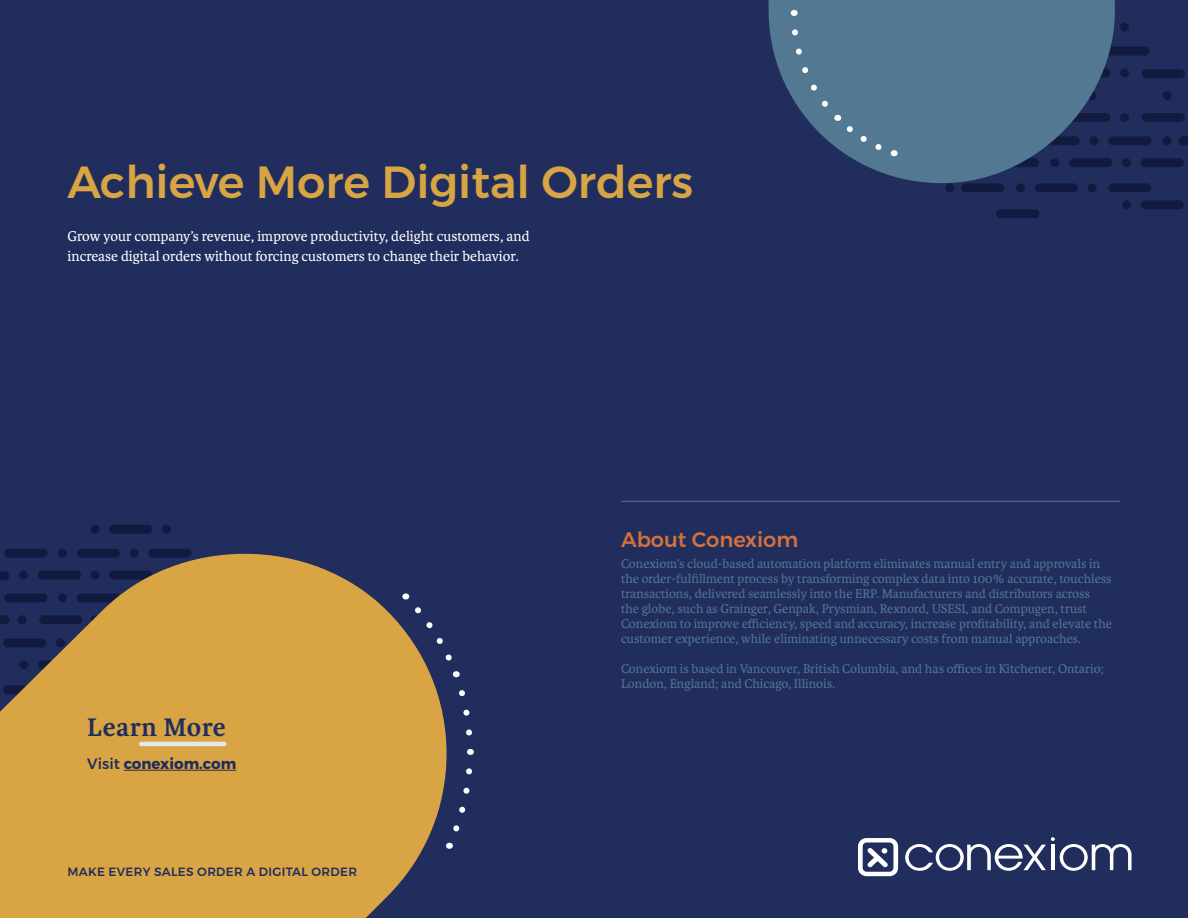
<style>
.page{position:relative;width:1188px;height:918px;background:#202d5d}
.page>*{position:absolute;margin:0;border:0;box-sizing:border-box;transform-origin:0 0}
.t1{font:500 45px "Montserrat";color:#d8a444}
.t2{font:700 27px "Karmina";letter-spacing:.025em;color:#202d5d}
.t3{font:500 21px "Montserrat";color:#d4713d}
.t4{font:15px/19.5px "Karmina";color:#fff}
.t5{font:700 15px "Montserrat";color:#202c5d}
.t6{font:13.5px/15px "Karmina";color:#507790}
.t7{font:500 12px "Montserrat";letter-spacing:.025em;color:#202d5d}
.s1{font-weight:500;color:#202d5d}
</style>
<div class="page">
<div style="left:91px;top:525px;width:9px;height:9px;background:#121a3f;border-radius:50%"></div>
<div style="left:109px;top:525px;width:43px;height:9px;background:#121a3f;border-radius:4px"></div>
<div style="left:162px;top:525px;width:9px;height:9px;background:#121a3f;border-radius:50%"></div>
<div style="left:996px;top:209px;width:43px;height:9px;background:#121a3f;border-radius:4px"></div>
<div style="left:961px;top:183px;width:43px;height:9px;background:#121a3f;border-radius:4px"></div>
<div style="left:945px;top:183px;width:9px;height:9px;background:#121a3f;border-radius:50%"></div>
<div style="left:1120px;top:23px;width:9px;height:8px;background:#121a3f;border-radius:50%"></div>
<div style="left:1120px;top:68px;width:9px;height:9px;background:#121a3f;border-radius:50%"></div>
<div style="left:1106px;top:47px;width:43px;height:9px;background:#121a3f;border-radius:4px"></div>
<div style="left:1142px;top:113px;width:43px;height:9px;background:#121a3f;border-radius:4px"></div>
<div style="left:1120px;top:113px;width:9px;height:9px;background:#121a3f;border-radius:50%"></div>
<div style="left:1142px;top:69px;width:43px;height:9px;background:#121a3f;border-radius:4px"></div>
<div style="left:1016px;top:183px;width:9px;height:9px;background:#121a3f;border-radius:50%"></div>
<div style="left:1035px;top:183px;width:43px;height:9px;background:#121a3f;border-radius:4px"></div>
<div style="left:1108px;top:183px;width:43px;height:9px;background:#121a3f;border-radius:4px"></div>
<div style="left:1088px;top:183px;width:9px;height:9px;background:#121a3f;border-radius:50%"></div>
<div style="left:1122px;top:158px;width:9px;height:9px;background:#121a3f;border-radius:50%"></div>
<div style="left:1122px;top:200px;width:9px;height:9px;background:#121a3f;border-radius:50%"></div>
<div style="left:1141px;top:158px;width:43px;height:9px;background:#121a3f;border-radius:4px"></div>
<div style="left:1141px;top:200px;width:43px;height:9px;background:#121a3f;border-radius:4px"></div>
<div style="left:1108px;top:136px;width:43px;height:9px;background:#121a3f;border-radius:4px"></div>
<svg style="left:1179px;top:136px;width:9px;height:9px"></svg>
<div style="left:1163px;top:136px;width:9px;height:9px;background:#121a3f;border-radius:50%"></div>
<div style="left:1163px;top:91px;width:9px;height:9px;background:#121a3f;border-radius:50%"></div>
<svg style="left:0;top:549px;width:447px;height:369px;background:#ba9047"></svg>
<svg style="left:769px;top:0;width:346px;height:183px;fill:#527892"></svg>
<svg style="left:905px;top:837px;width:227px;height:34px"></svg>
<svg style="left:858px;top:838px;width:40px;height:38px"></svg>
<svg style="left:788px;top:26px;width:107px;height:132px;background:#4f718d"></svg>
<svg style="left:405px;top:593px;width:55px;height:84px"></svg>
<svg style="left:459px;top:690px;width:15px;height:65px"></svg>
<svg style="left:445px;top:765px;width:27px;height:84px"></svg>
<hr style="left:124px;top:770px;width:112px;height:1px;background:#202c5d">
<hr style="left:141px;top:742px;width:83px;height:4px;background:#e6e7e8">
<hr style="left:621px;top:501px;width:499px;height:1px;background:#525f7f">
<h1 class="t1" style="left:68px;top:154px;width:627px">Achieve More Digital Orders</h1>
<p class="t4" style="left:68px;top:227px;width:464px">Grow your company’s revenue, improve productivity, delight customers, and increase digital orders without forcing customers to change their behavior.</p>
<h2 class="t2" style="left:87px;top:712px;width:140px">Learn More</h2>
<p class="t5" style="left:87px;top:754px;width:150px"><span class="s1">Visit</span> conexiom.com</p>
<p class="t7" style="left:67px;top:865px;width:291px">MAKE EVERY SALES ORDER A DIGITAL ORDER</p>
<h3 class="t3" style="left:621px;top:526px;width:179px">About Conexiom</h3>
<p class="t6" style="left:621px;top:557px;width:492px">Conexiom’s cloud-based automation platform eliminates manual entry and approvals in the order-fulfillment process by transforming complex data into 100% accurate, touchless transactions, delivered seamlessly into the ERP. Manufacturers and distributors across<br>the globe, such as Grainger, Genpak, Prysmian, Rexnord, USESI, and Compugen, trust Conexiom to improve efficiency, speed and accuracy, increase profitability, and elevate the customer experience, while eliminating unnecessary costs from manual approaches.</p>
<p class="t6" style="left:621px;top:662px;width:484px">Conexiom is based in Vancouver, British Columbia, and has offices in Kitchener, Ontario;<br>London, England; and Chicago, Illinois.</p>
</div>
